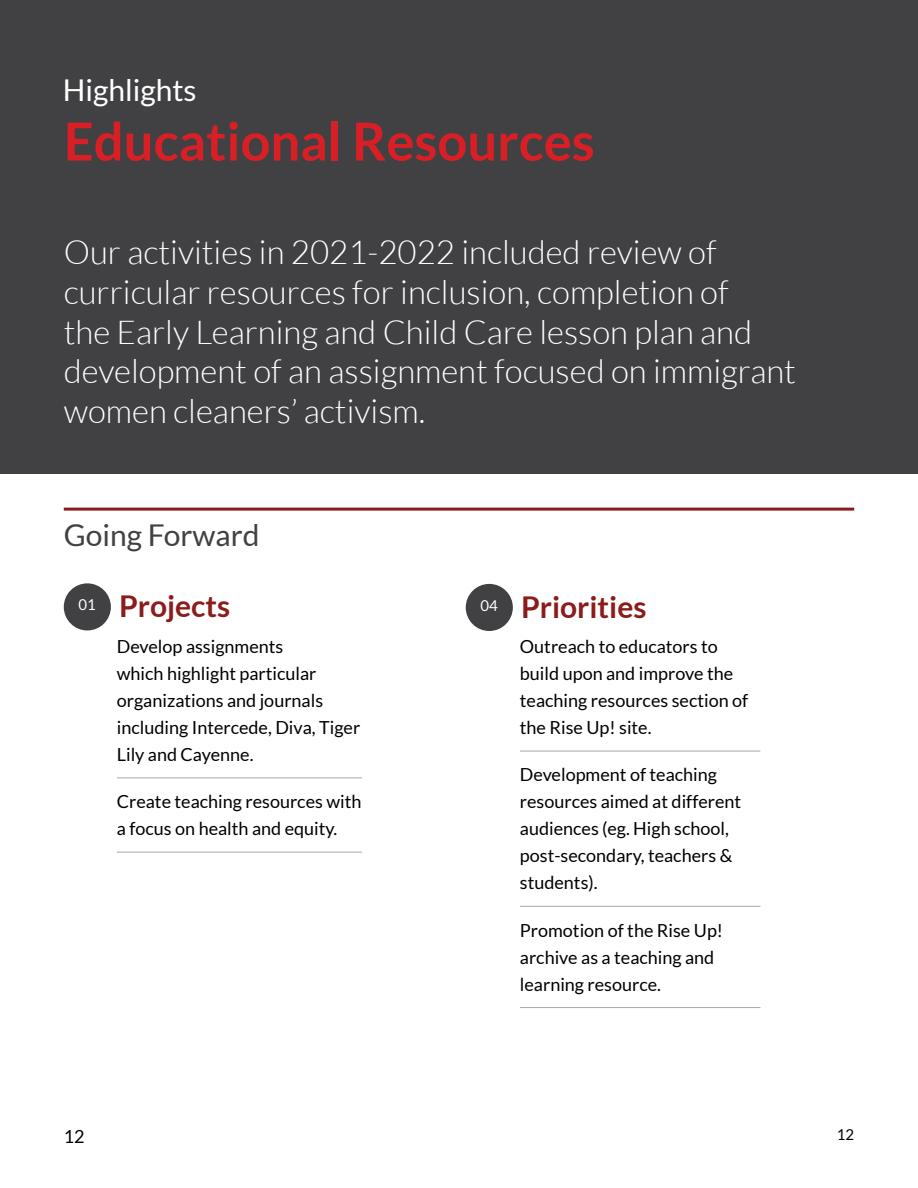
<style>
.page{position:relative;width:918px;height:1188px;background:#fff}
.page>*{position:absolute;margin:0;border:0;box-sizing:border-box;transform-origin:0 0}
.t1{font:700 52.5px "Lato";color:#d81f26}
.t2{font:300 33px/39.6px "Lato";color:#fff}
.t3{font:700 30px "Lato";color:#8c1c1c}
.t4{font:30px "Lato";color:#414042}
.t5{font:30px "Lato";color:#fff}
.t6{font:18px/27px "Lato";color:#000}
.t7{font:15px "Lato";color:#fff}
.t8{font:15px "Lato";color:#000}
</style>
<div class="page">
<div style="left:0;top:0;width:918px;height:473px;background:#414042"></div>
<hr style="left:64px;top:508px;width:790px;height:3px;background:#8c1c1c">
<hr style="left:520px;top:751px;width:240px;height:1px;background:#a7a9ac">
<hr style="left:520px;top:906px;width:240px;height:1px;background:#a7a9ac">
<hr style="left:520px;top:1007px;width:240px;height:1px;background:#a7a9ac">
<hr style="left:117px;top:777px;width:245px;height:1px;background:#a7a9ac">
<hr style="left:117px;top:852px;width:245px;height:1px;background:#a7a9ac">
<div style="left:64px;top:583px;width:47px;height:47px;background:#414042;border-radius:50%"></div>
<div style="left:466px;top:584px;width:47px;height:47px;background:#414042;border-radius:50%"></div>
<h3 class="t5" style="left:63px;top:73px;width:135px">Highlights</h3>
<h1 class="t1" style="left:64px;top:111px;width:532px">Educational Resources</h1>
<h2 class="t2" style="left:64px;top:233px;width:734px">Our activities in 2021-2022 included review of curricular resources for inclusion, completion of<br>the Early Learning and Child Care lesson plan and development of an assignment focused on immigrant women cleaners’ activism.</h2>
<h3 class="t4" style="left:64px;top:519px;width:197px">Going Forward</h3>
<p class="t7" style="left:79px;top:597px;width:19px">01</p>
<h3 class="t3" style="left:119px;top:589px;width:113px">Projects</h3>
<p class="t6" style="left:117px;top:633px;width:245px">Develop assignments<br>which highlight particular organizations and journals including Intercede, Diva, Tiger<br>Lily and Cayenne.</p>
<p class="t6" style="left:117px;top:788px;width:246px">Create teaching resources with a focus on health and equity.</p>
<p class="t7" style="left:481px;top:597px;width:19px">04</p>
<h3 class="t3" style="left:521px;top:590px;width:127px">Priorities</h3>
<p class="t6" style="left:520px;top:633px;width:230px">Outreach to educators to build upon and improve the teaching resources section of the Rise Up! site.</p>
<p class="t6" style="left:520px;top:761px;width:223px">Development of teaching resources aimed at different audiences (eg. High school, post-secondary, teachers &amp; students).</p>
<p class="t6" style="left:520px;top:916px;width:205px">Promotion of the Rise Up! archive as a teaching and learning resource.</p>
<p class="t6" style="left:64px;top:1123px;width:22px">12</p>
<p class="t8" style="left:837px;top:1126px;width:19px">12</p>
</div>
